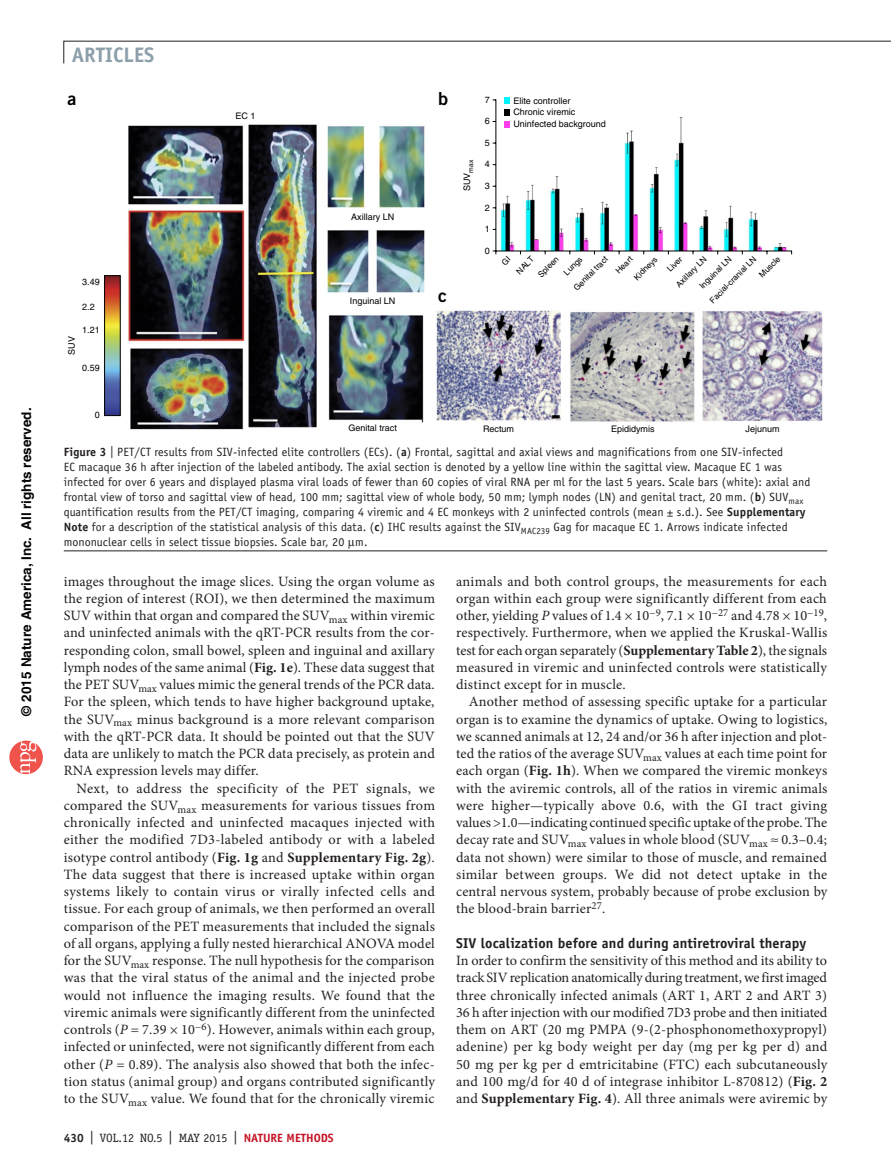
<style>
.page{position:relative;width:891px;height:1175px;background:#fff}
.page>*{position:absolute;margin:0;border:0;box-sizing:border-box;transform-origin:0 0}
.t1{font:700 21px "Officina Sans Std";color:#8c9faa}
.t2{font:18px "Trade Gothic LT Std Bd 2";color:#000}
.pPara{font:14.25px/17.2px "Minion Pro";letter-spacing:.01em;color:#231f20;text-align:justify}
.pFirstpara{font:14.25px/17.2px "Minion Pro";letter-spacing:.015em;color:#231f20;text-align:justify}
.pSec2ttl{font:700 14.25px "Officina Sans Std";letter-spacing:.01em;color:#231f20}
.t3{font:700 13.5px "Helvetica";color:#040503}
.pFigureCaption{font:12px/15px "Officina Sans Std";letter-spacing:.01em;color:#231f20}
.t4{font:12px "Officina Serif Std";color:#231f20}
.t5{font:9px/11.7px "Helvetica LT Std";color:#000}
.t6{font:8.25px/17.7px "Helvetica LT Std";color:#000}
.s1{font-family:"Helvetica Bold 2";font-weight:400}
.s2{font-weight:700}
.s3{font-family:"Minion Pro Bold 2"}
.s4{font-style:italic}
.s5{font-family:"Officina Sans Std";font-weight:700}
.s6{font-size:13.5px}
.s7{font-family:"Officina Sans Std";font-weight:700;color:#c41324}
</style>
<div class="page">
<svg style="left:9px;top:740px;width:34px;height:34px"></svg>
<svg style="left:63px;top:40px;width:828px;height:24px"></svg>
<img style="left:104px;top:277px;width:17px;height:140px">
<img style="left:436px;top:310px;width:387px;height:112px">
<img style="left:128px;top:124px;width:297px;height:306px">
<svg style="left:492px;top:99px;width:301px;height:156px"></svg>
<svg style="left:504px;top:98px;width:6px;height:6px"></svg>
<svg style="left:504px;top:110px;width:6px;height:17px"></svg>
<div style="left:104px;top:275px;width:17px;height:141px;border:1px solid #000"></div>
<hr style="left:64px;top:550px;width:763px;height:1px;background:#231f20">
<p class="t3" style="left:18px;top:715px;width:309px;rotate:-90deg">© 201<span class="s1">5</span> Nature America, Inc. All rights reserved.</p>
<h1 class="t1" style="left:72px;top:42px;width:84px">Articles</h1>
<p class="t2" style="left:68px;top:87px;width:10px">a</p>
<p class="t5" style="left:82px;top:276px;width:19px">3.49</p>
<p class="t5" style="left:82px;top:301px;width:14px">2.2</p>
<p class="t5" style="left:82px;top:324px;width:19px">1.21</p>
<p class="t5" style="left:82px;top:362px;width:19px">0.59</p>
<p class="t5" style="left:95px;top:408px;width:7px">0</p>
<p class="t5" style="left:66px;top:355px;width:20px;rotate:-90deg">SUV</p>
<p class="t5" style="left:235px;top:109px;width:22px">EC 1</p>
<p class="t5" style="left:351px;top:211px;width:45px">Axillary LN</p>
<p class="t5" style="left:350px;top:295px;width:47px">Inguinal LN</p>
<p class="t2" style="left:438px;top:87px;width:12px">b</p>
<p class="t2" style="left:438px;top:284px;width:10px">c</p>
<p class="t5" style="left:461px;top:191px;width:33px;rotate:-90deg">SUV<sub>max</sub></p>
<p class="t5" style="left:485px;top:94px;width:7px">7</p>
<p class="t5" style="left:485px;top:115px;width:7px">6</p>
<p class="t5" style="left:485px;top:137px;width:7px">5</p>
<p class="t5" style="left:485px;top:158px;width:7px">4</p>
<p class="t5" style="left:485px;top:180px;width:7px">3</p>
<p class="t5" style="left:485px;top:201px;width:7px">2</p>
<p class="t5" style="left:485px;top:223px;width:7px">1</p>
<p class="t5" style="left:485px;top:245px;width:7px">0</p>
<p class="t5" style="left:513px;top:95px;width:94px">Elite controller<br>Chronic viremic<br>Uninfected background</p>
<p class="t6" style="left:521px;top:257px;width:27px;text-indent:-13px;rotate:-45deg">NALT<br>Spleen</p>
<p class="t6" style="left:559px;top:267px;width:24px;rotate:-45deg">Lungs</p>
<p class="t6" style="left:569px;top:283px;width:46px;rotate:-45deg">Genital tract</p>
<p class="t6" style="left:705px;top:295px;width:63px;rotate:-45deg">Facial-cranial LN</p>
<p class="t6" style="left:611px;top:266px;width:22px;rotate:-45deg">Heart</p>
<p class="t6" style="left:682px;top:268px;width:43px;text-indent:-15px;rotate:-45deg">Axillary LN<br>Inguinal LN</p>
<p class="t6" style="left:754px;top:270px;width:28px;rotate:-45deg">Muscle</p>
<p class="t6" style="left:662px;top:264px;width:19px;rotate:-45deg">Liver</p>
<p class="t6" style="left:629px;top:272px;width:31px;rotate:-45deg">Kidneys</p>
<p class="t5" style="left:348px;top:422px;width:50px">Genital tract</p>
<p class="t5" style="left:483px;top:423px;width:33px">Rectum</p>
<p class="t5" style="left:611px;top:423px;width:45px">Epididymis</p>
<p class="t5" style="left:746px;top:423px;width:36px">Jejunum</p>
<p class="pFigureCaption" style="left:64px;top:444px;width:748px"><span class="s2">Figure 3</span> | PET/CT results from SIV-infected elite controllers (ECs). (<span class="s2">a</span>) Frontal, sagittal and axial views and magnifications from one SIV-infected<br>EC macaque 36 h after injection of the labeled antibody. The axial section is denoted by a yellow line within the sagittal view. Macaque EC 1 was infected for over 6 years and displayed plasma viral loads of fewer than 60 copies of viral RNA per ml for the last 5 years. Scale bars (white): axial and frontal view of torso and sagittal view of head, 100 mm; sagittal view of whole body, 50 mm; lymph nodes (LN) and genital tract, 20 mm. (<span class="s2">b</span>) SUV<sub>max </sub>quantification results from the PET/CT imaging, comparing 4 viremic and 4 EC monkeys with 2 uninfected controls (mean ± s.d.). See <span class="s2">Supplementary N ote</span> for a description of the statistical analysis of this data. (<span class="s2">c</span>) IHC results against the SIV<sub>MAC239</sub> Gag for macaque EC 1. Arrows indicate infected mononuclear cells in select tissue biopsies. Scale bar, 20 m.</p>
<p class="pPara" style="left:64px;top:572px;width:373px">images throughout the image slices. Using the organ volume as the region of interest (ROI), we then determined the maximum SUV within that organ and compared the SUV<sub>max</sub> within viremic and uninfected animals with the qRT-PCR results from the cor&shy;responding colon, small bowel, spleen and inguinal and axillary lymph nodes of the same animal (<span class="s3">Fig. 1e</span>). These data suggest that the PET SUV<sub>max</sub> values mimic the general trends of the PCR data.<br>For the spleen, which tends to have higher background uptake, the SUV<sub>max</sub> minus background is a more relevant comparison with the qRT-PCR data. It should be pointed out that the SUV data are unlikely to match the PCR data precisely, as protein and RNA expression levels may differ.</p>
<p class="pPara" style="left:64px;top:779px;width:373px;text-indent:13px">Next, to address the specificity of the PET signals, we compared the SUV<sub>max</sub> measurements for various tissues from chronically infected and uninfected macaques injected with either the modified 7D3-labeled antibody or with a labeled isotype control antibody (<span class="s3">Fig. 1g</span> and <span class="s3">Supplementary Fig. 2g</span>).<br>The data suggest that there is increased uptake within organ systems likely to contain virus or virally infected cells and tissue. For each group of animals, we then performed an overall comparison of the PET measurements that included the signals of all organs, applying a fully nested hierarchical ANOVA model for the SUV<sub>max</sub> response. The null hypothesis for the comparison was that the viral status of the animal and the injected probe would not influence the imaging results. We found that the viremic animals were significantly different from the uninfected controls (<span class="s4">P</span> = 7.39 × 10<sup>−6</sup>). However, animals within each group, infected or uninfected, were not significantly different from each other (<span class="s4">P</span> = 0.89). The analysis also showed that both the infec&shy;tion status (animal group) and organs contributed significantly to the SUV<sub>max</sub> value. We found that for the chronically viremic</p>
<p class="t4" style="left:64px;top:1130px;width:271px"><span class="s5">430</span> <span class="s6">|</span> VOL.12 NO.5 <span class="s6">|</span> MAY 2015 <span class="s6">|</span> <span class="s7">nature methods</span></p>
<p class="pPara" style="left:456px;top:572px;width:373px">animals and both control groups, the measurements for each organ within each group were significantly different from each other, yielding <span class="s4">P</span> values of 1.4 × 10<sup>−9</sup>, 7.1 × 10<sup>−27</sup> and 4.78 × 10<sup>−19</sup>, respectively. Furthermore, when we applied the Kruskal-Wallis test for each organ separately (<span class="s3">Supplementary Table 2</span>), the signals measured in viremic and uninfected controls were statistically distinct except for in muscle.</p>
<p class="pPara" style="left:456px;top:693px;width:373px;text-indent:13px">Another method of assessing specific uptake for a particular organ is to examine the dynamics of uptake. Owing to logistics, we scanned animals at 12, 24 and/or 36 h after injection and plot&shy;ted the ratios of the average SUV<sub>max</sub> values at each time point for each organ (<span class="s3">Fig. 1h</span>). When we compared the viremic monkeys with the aviremic controls, all of the ratios in viremic animals were higher—typically above 0.6, with the GI tract giving values &gt;1.0—indicating continued specific uptake of the probe. The decay rate and SUV<sub>max</sub> values in whole blood (SUV<sub>max</sub> ≈ 0.3–0.4; data not shown) were similar to those of muscle, and remained similar between groups. We did not detect uptake in the central nervous system, probably because of probe exclusion by the blood-brain barrier<sup>27</sup>.</p>
<p class="pSec2ttl" style="left:456px;top:934px;width:352px">SIV localization before and during antiretroviral therapy</p>
<p class="pFirstpara" style="left:456px;top:952px;width:373px">In order to confirm the sensitivity of this method and its ability to track SIV replication anatomically during treatment, we first imaged three chronically infected animals (ART 1, ART 2 and ART 3)<br>36 h after injection with our modified 7D3 probe and then initiated them on ART (20 mg PMPA (9-(2-phosphonomethoxypropyl) adenine) per kg body weight per day (mg per kg per d) and 50 mg per kg per d emtricitabine (FTC) each subcutaneously and 100 mg/d for 40 d of integrase inhibitor L-870812) (<span class="s3">Fig. 2 </span>and <span class="s3">Supplementary Fig. 4</span>). All three animals were aviremic by</p>
</div>
